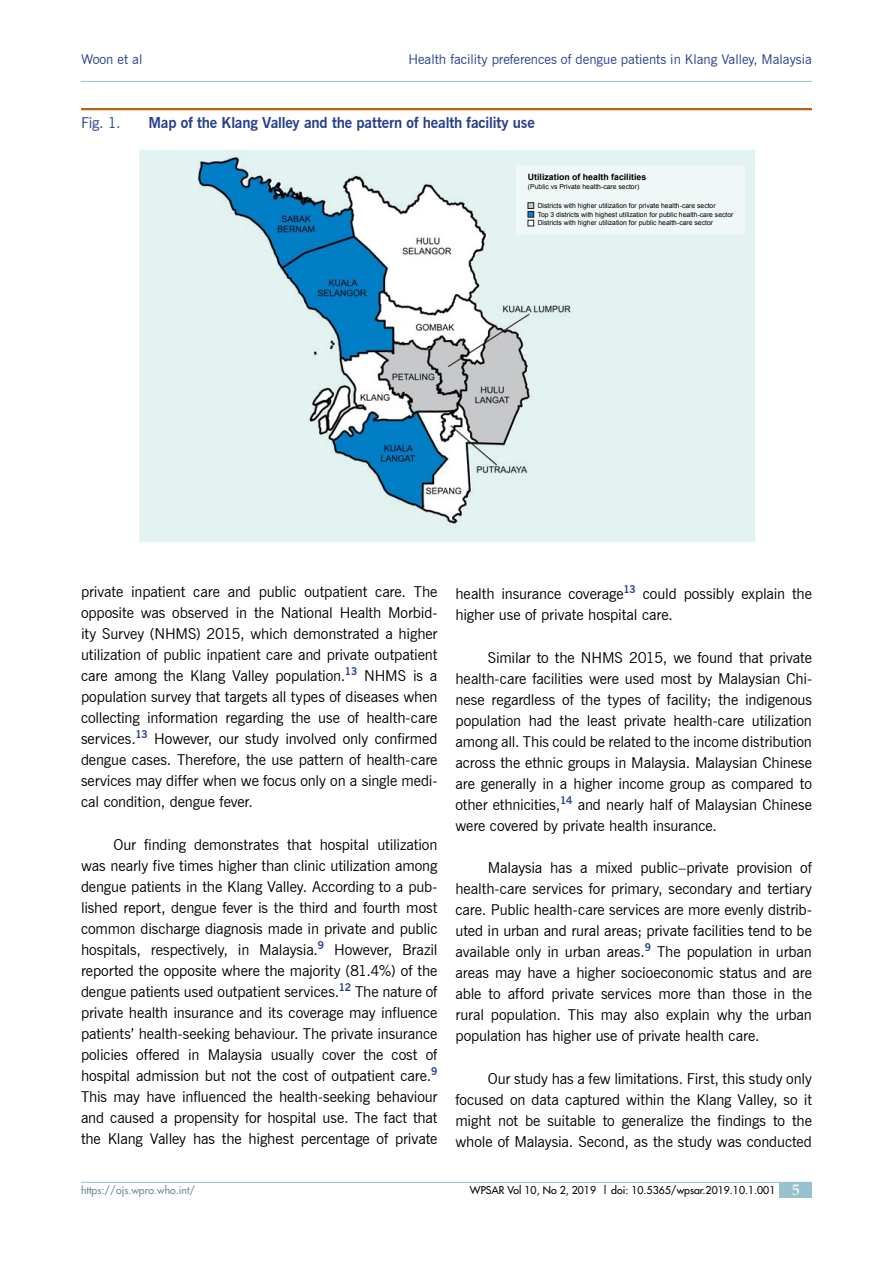
<style>
.page{position:relative;width:893px;height:1263px;background:#fff}
.page>*{position:absolute;margin:0;border:0;box-sizing:border-box;transform-origin:0 0}
.t1{font:15px/21px "News Gothic BT";letter-spacing:-.005em;color:#000;text-align:justify}
.t2{font:700 15px "News Gothic BT";letter-spacing:-.01em;color:#25408f}
.t3{font:15px "News Gothic BT";color:#25408f}
.t4{font:13.5px "News Gothic BT";color:#25408f}
.t5{font:10.5px "Futura LT";color:#000}
.t6{font:10.5px "Futura LT";color:#6b8c93}
.t7{font:700 8.7px "Arial";color:#000}
.t8{font:6.75px/8.7px "Arial";color:#000}
.s1{font-family:"Palatino";font-size:15px;color:#fff}
</style>
<div class="page">
<hr style="left:81px;top:1182px;width:731px;height:1px;background:#96c2cd">
<div style="left:780px;top:1182px;width:32px;height:15px;background:#96c2cd"></div>
<hr style="left:81px;top:81px;width:731px;height:1px;background:#96c2cd">
<hr style="left:81px;top:108px;width:731px;height:2px;background:#b66113">
<svg style="left:139px;top:150px;width:615px;height:392px;background:#c8dee3"></svg>
<div style="left:480px;top:474px;width:269px;height:68px;background:#e3f3f1"></div>
<div style="left:517px;top:166px;width:228px;height:69px;background:#f0f8f7"></div>
<div style="left:528px;top:202px;width:6px;height:7px;border:1px solid #231f20"></div>
<svg style="left:528px;top:203px;width:6px;height:23px"></svg>
<p class="t4" style="left:81px;top:51px;width:63px">Woon et al</p>
<p class="t4" style="left:408px;top:51px;width:405px">Health facility preferences of dengue patients in Klang Valley, Malaysia</p>
<p class="t3" style="left:81px;top:114px;width:41px">Fig. 1.</p>
<p class="t2" style="left:148px;top:114px;width:388px">Map of the Klang Valley and the pattern of health facility use</p>
<p class="t7" style="left:528px;top:172px;width:120px">Utilization of health facilities</p>
<p class="t8" style="left:528px;top:182px;width:113px">(Public vs Private health-care sector)</p>
<p class="t8" style="left:538px;top:201px;width:197px">Districts with higher utilization for private health-care sector<br>Top 3 districts with highest utilization for public health-care sector<br>Districts with higher utilization for public health-care sector</p>
<p class="t1" style="left:81px;top:581px;width:358px">private inpatient care and public outpatient care. The opposite was observed in the National Health Morbid&shy;ity Survey (NHMS) 2015, which demonstrated a higher utilization of public inpatient care and private outpatient care among the Klang Valley population.<sup>13</sup> NHMS is a population survey that targets all types of diseases when collecting information regarding the use of health-care services.<sup>13</sup> However, our study involved only confirmed dengue cases. Therefore, the use pattern of health-care services may differ when we focus only on a single medi&shy;cal condition, dengue fever.</p>
<p class="t1" style="left:81px;top:833px;width:358px;text-indent:32px">Our finding demonstrates that hospital utilization was nearly five times higher than clinic utilization among dengue patients in the Klang Valley. According to a pub&shy;lished report, dengue fever is the third and fourth most common discharge diagnosis made in private and public hospitals, respectively, in Malaysia.<sup>9</sup> However, Brazil reported the opposite where the majority (81.4%) of the dengue patients used outpatient services.<sup>12</sup> The nature of private health insurance and its coverage may influence patients’ health-seeking behaviour. The private insurance policies offered in Malaysia usually cover the cost of hospital admission but not the cost of outpatient care.<sup>9<br></sup>This may have influenced the health-seeking behaviour and caused a propensity for hospital use. The fact that the Klang Valley has the highest percentage of private</p>
<p class="t1" style="left:455px;top:583px;width:358px">health insurance coverage<sup>13</sup> could possibly explain the higher use of private hospital care.</p>
<p class="t1" style="left:455px;top:647px;width:358px;text-indent:32px">Similar to the NHMS 2015, we found that private health-care facilities were used most by Malaysian Chi&shy;nese regardless of the types of facility; the indigenous population had the least private health-care utilization among all. This could be related to the income distribution across the ethnic groups in Malaysia. Malaysian Chinese are generally in a higher income group as compared to other ethnicities,<sup>14</sup> and nearly half of Malaysian Chinese were covered by private health insurance.</p>
<p class="t1" style="left:455px;top:857px;width:358px;text-indent:32px">Malaysia has a mixed public–private provision of health-care services for primary, secondary and tertiary care. Public health-care services are more evenly distrib&shy;uted in urban and rural areas; private facilities tend to be available only in urban areas.<sup>9</sup> The population in urban areas may have a higher socioeconomic status and are able to afford private services more than those in the rural population. This may also explain why the urban population has higher use of private health care.</p>
<p class="t1" style="left:455px;top:1068px;width:358px;text-indent:32px">Our study has a few limitations. First, this study only focused on data captured within the Klang Valley, so it might not be suitable to generalize the findings to the whole of Malaysia. Second, as the study was conducted</p>
<p class="t6" style="left:81px;top:1183px;width:116px">https://ojs.wpro.who.int/</p>
<p class="t5" style="left:470px;top:1184px;width:331px">WPSAR Vol 10, No 2, 2019 | doi: 10.5365/wpsar.2019.10.1.001 <span class="s1">5</span></p>
</div>
